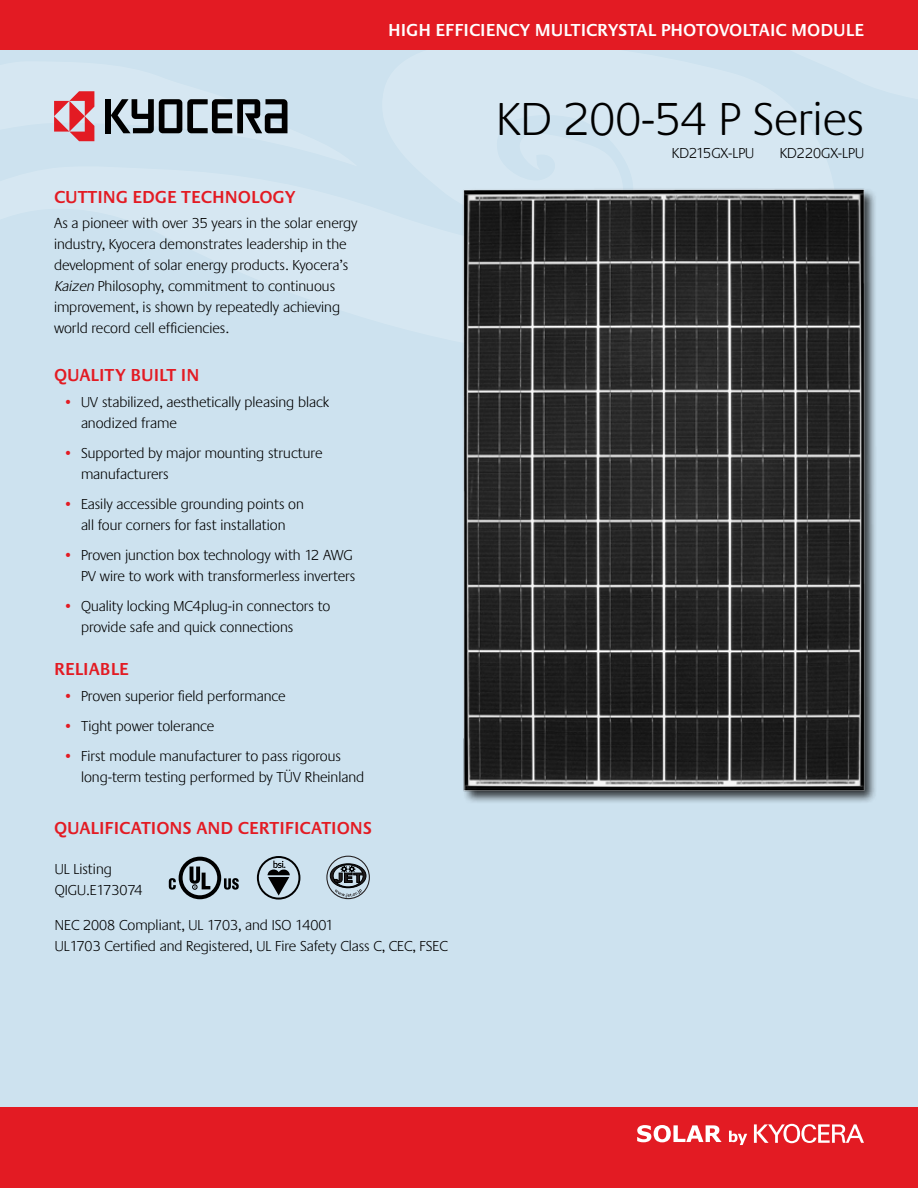
<style>
.page{position:relative;width:918px;height:1188px;background:#fff}
.page>*{position:absolute;margin:0;border:0;box-sizing:border-box;transform-origin:0 0}
.t1{font:300 48px "Praxis";color:#000}
.t2{font:600 18px "Praxis";color:#e31b23}
.t3{font:600 18px "Praxis";color:#fff}
.t4{font:300 15px/21px "Praxis";color:#000}
.s1{font-style:italic}
.s2{color:#e31b23}
</style>
<div class="page">
<div style="left:0;top:109px;width:918px;height:998px;background:#cde2ef"></div>
<svg style="left:0;top:50px;width:836px;height:311px;background:#d1e4f0"></svg>
<svg style="left:665px;top:50px;width:253px;height:59px;background:#d1e4f0"></svg>
<div style="left:0;top:1107px;width:918px;height:81px;background:#e31b23"></div>
<svg style="left:637px;top:1125px;width:85px;height:17px"></svg>
<svg style="left:729px;top:1131px;width:18px;height:14px"></svg>
<svg style="left:754px;top:1124px;width:110px;height:19px"></svg>
<div style="left:0;top:0;width:918px;height:50px;background:#e31b23"></div>
<svg style="left:0;top:61px;width:358px;height:114px;background:#c0cdd8"></svg>
<svg style="left:169px;top:857px;width:70px;height:42px;background:#909fa8"></svg>
<svg style="left:326px;top:856px;width:44px;height:43px;background:#8b98a1"></svg>
<svg style="left:257px;top:856px;width:43px;height:44px;background:#8c9ba4"></svg>
<img style="left:430px;top:166px;width:455px;height:646px">
<p class="t3" style="left:388px;top:20px;width:477px">HIGH EFFICIENCY MULTICRYSTAL PHOTOVOLTAIC MODULE</p>
<h1 class="t1" style="left:496px;top:94px;width:369px">KD 200-54 P Series</h1>
<p class="t2" style="left:54px;top:187px;width:23px">CUTTING</p>
<p class="t2" style="left:132px;top:187px;width:22px">EDGE</p>
<p class="t2" style="left:181px;top:187px;width:23px">TECHNOLOGY</p>
<p class="t4" style="left:54px;top:213px;width:305px">As a pioneer with over 35 years in the solar energy industry, Kyocera demonstrates leadership in the development of solar energy products. Kyocera’s <span class="s1">Kaizen</span> Philosophy, commitment to continuous improvement, is shown by repeatedly achieving world record cell efficiencies.</p>
<p class="t2" style="left:54px;top:365px;width:24px">QUALITY</p>
<p class="t2" style="left:130px;top:365px;width:21px">BUILT</p>
<p class="t2" style="left:181px;top:365px;width:17px">IN</p>
<p class="t4" style="left:81px;top:391px;width:250px;text-indent:-18px"><span class="s2">•</span> UV stabilized, aesthetically pleasing black anodized frame</p>
<p class="t4" style="left:81px;top:442px;width:243px;text-indent:-18px"><span class="s2">•</span> Supported by major mounting structure manufacturers</p>
<p class="t4" style="left:63px;top:493px;width:242px;text-align:center"><span class="s2">•</span> Easily accessible grounding points on all four corners for fast installation</p>
<p class="t4" style="left:63px;top:544px;width:294px;text-align:right"><span class="s2">•</span> Proven junction box technology with 12 AWG<br>PV wire to work with transformerless inverters</p>
<p class="t4" style="left:81px;top:595px;width:251px;text-indent:-18px"><span class="s2">•</span> Quality locking MC4plug-in connectors to provide safe and quick connections</p>
<p class="t2" style="left:54px;top:659px;width:21px">RELIABLE</p>
<p class="t4" style="left:63px;top:685px;width:224px"><span class="s2">•</span> Proven superior field performance</p>
<p class="t4" style="left:63px;top:715px;width:153px"><span class="s2">•</span> Tight power tolerance</p>
<p class="t4" style="left:81px;top:745px;width:285px;text-indent:-18px"><span class="s2">•</span> First module manufacturer to pass rigorous long-term testing performed by TÜV Rheinland</p>
<p class="t2" style="left:54px;top:818px;width:24px">QUALIFICATIONS</p>
<p class="t2" style="left:196px;top:818px;width:13px">AND</p>
<p class="t2" style="left:238px;top:818px;width:22px">CERTIFICATIONS</p>
<p class="t4" style="left:55px;top:859px;width:89px">UL Listing<br>QIGU.E173074</p>
<p class="t4" style="left:55px;top:915px;width:394px">NEC 2008 Compliant, UL 1703, and ISO 14001<br>UL1703 Certified and Registered, UL Fire Safety Class C, CEC, FSEC</p>
<p class="t4" style="left:672px;top:143px;width:84px">KD215GX-LPU</p>
<p class="t4" style="left:780px;top:143px;width:86px">KD220GX-LPU</p>
</div>
